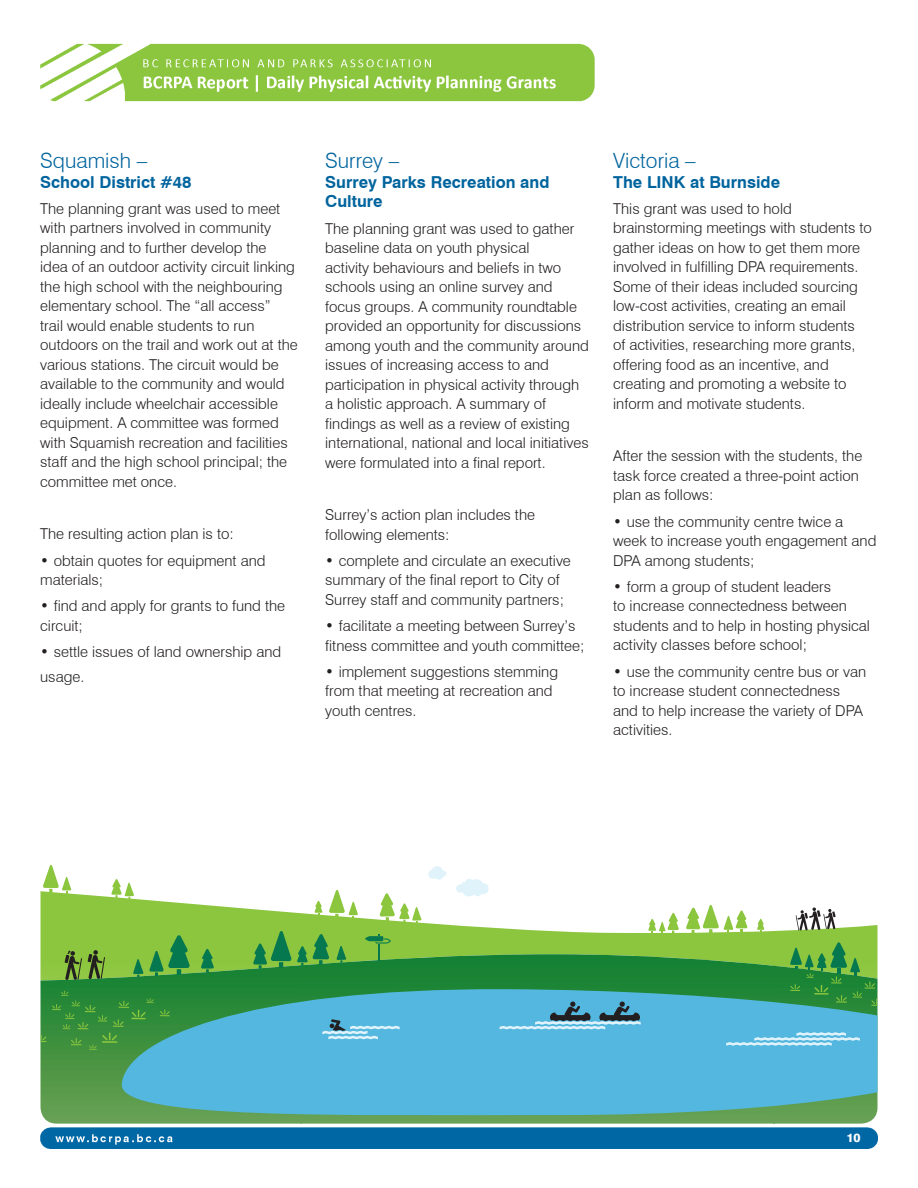
<style>
.page{position:relative;width:918px;height:1188px;background:#fff}
.page>*{position:absolute;margin:0;border:0;box-sizing:border-box;transform-origin:0 0}
.t1{font:300 21px "Swiss 721 BT";color:#00649e}
.t2{font:700 16.5px/19.8px "Swiss 721 BT";color:#00649e}
.t3{font:300 15px/19.5px "Swiss 721 BT";color:#231f20}
.t4{font:800 12px "Swiss 721 BT";color:#fff}
</style>
<div class="page">
<img style="left:40px;top:43px;width:838px;height:1106px">
<svg style="left:40px;top:891px;width:838px;height:64px"></svg>
<img style="left:302px;top:954px;width:473px;height:170px">
<img style="left:773px;top:966px;width:105px;height:158px">
<img style="left:40px;top:965px;width:262px;height:159px">
<svg style="left:456px;top:879px;width:33px;height:18px"></svg>
<svg style="left:428px;top:866px;width:19px;height:14px"></svg>
<svg style="left:40px;top:1035px;width:6px;height:7px"></svg>
<svg style="left:52px;top:991px;width:68px;height:59px;background:#368f3a"></svg>
<svg style="left:120px;top:988px;width:758px;height:131px;background:#50b0c2"></svg>
<svg style="left:88px;top:950px;width:17px;height:29px"></svg>
<svg style="left:65px;top:950px;width:17px;height:30px"></svg>
<hr style="left:796px;top:915px;width:3px;height:15px;background:#231f20">
<svg style="left:798px;top:907px;width:38px;height:23px"></svg>
<svg style="left:500px;top:1002px;width:141px;height:27px;background:#5fa4c1"></svg>
<svg style="left:726px;top:1032px;width:134px;height:14px;background:#86cce9"></svg>
<svg style="left:322px;top:1019px;width:78px;height:20px;background:#72bcda"></svg>
<svg style="left:365px;top:934px;width:26px;height:27px"></svg>
<svg style="left:337px;top:946px;width:9px;height:17px"></svg>
<svg style="left:297px;top:934px;width:32px;height:32px"></svg>
<svg style="left:253px;top:931px;width:38px;height:38px"></svg>
<svg style="left:133px;top:959px;width:10px;height:18px"></svg>
<svg style="left:149px;top:935px;width:41px;height:41px;background:#53a546"></svg>
<svg style="left:201px;top:949px;width:13px;height:23px"></svg>
<svg style="left:790px;top:942px;width:88px;height:64px;background:#489e3f"></svg>
<svg style="left:686px;top:905px;width:61px;height:29px"></svg>
<svg style="left:648px;top:913px;width:31px;height:21px"></svg>
<svg style="left:757px;top:919px;width:7px;height:14px"></svg>
<svg style="left:329px;top:890px;width:29px;height:29px"></svg>
<svg style="left:380px;top:893px;width:41px;height:30px"></svg>
<svg style="left:315px;top:901px;width:7px;height:15px"></svg>
<svg style="left:43px;top:865px;width:28px;height:29px"></svg>
<svg style="left:111px;top:879px;width:23px;height:20px"></svg>
<p class="t1" style="left:40px;top:148px;width:109px">Squamish –</p>
<p class="t2" style="left:40px;top:172px;width:153px">School District #48</p>
<p class="t3" style="left:40px;top:199px;width:259px">The planning grant was used to meet with partners involved in community planning and to further develop the idea of an outdoor activity circuit linking the high school with the neighbouring elementary school. The “all access”<br>trail would enable students to run outdoors on the trail and work out at the various stations. The circuit would be available to the community and would ideally include wheelchair accessible equipment. A committee was formed with Squamish recreation and facilities staff and the high school principal; the committee met once.</p>
<p class="t3" style="left:40px;top:524px;width:195px">The resulting action plan is to:</p>
<p class="t3" style="left:40px;top:550px;width:227px">• obtain quotes for equipment and materials;</p>
<p class="t3" style="left:40px;top:596px;width:246px">• find and apply for grants to fund the circuit;</p>
<p class="t3" style="left:40px;top:639px;width:242px;line-height:25.2px">• settle issues of land ownership and usage.</p>
<p class="t1" style="left:325px;top:148px;width:75px">Surrey –</p>
<p class="t2" style="left:325px;top:172px;width:226px">Surrey Parks Recreation and<br>Culture</p>
<p class="t3" style="left:325px;top:218px;width:265px">The planning grant was used to gather baseline data on youth physical<br>activity behaviours and beliefs in two schools using an online survey and focus groups. A community roundtable provided an opportunity for discussions among youth and the community around issues of increasing access to and participation in physical activity through a holistic approach. A summary of findings as well as a review of existing international, national and local initiatives were formulated into a final report.</p>
<p class="t3" style="left:325px;top:505px;width:211px">Surrey’s action plan includes the following elements:</p>
<p class="t3" style="left:325px;top:551px;width:247px">• complete and circulate an executive summary of the final report to City of<br>Surrey staff and community partners;</p>
<p class="t3" style="left:325px;top:616px;width:261px">• facilitate a meeting between Surrey’s fitness committee and youth committee;</p>
<p class="t3" style="left:325px;top:662px;width:234px">• implement suggestions stemming from that meeting at recreation and youth centres.</p>
<p class="t1" style="left:613px;top:148px;width:84px">Victoria –</p>
<p class="t2" style="left:613px;top:172px;width:168px">The LINK at Burnside</p>
<p class="t3" style="left:613px;top:199px;width:260px">This grant was used to hold brainstorming meetings with students to gather ideas on how to get them more involved in fulfilling DPA requirements.<br>Some of their ideas included sourcing low-cost activities, creating an email distribution service to inform students<br>of activities, researching more grants, offering food as an incentive, and creating and promoting a website to inform and motivate students.</p>
<p class="t3" style="left:613px;top:446px;width:251px">After the session with the students, the task force created a three-point action plan as follows:</p>
<p class="t3" style="left:613px;top:511px;width:265px">• use the community centre twice a week to increase youth engagement and<br>DPA among students;</p>
<p class="t3" style="left:613px;top:577px;width:258px">• form a group of student leaders<br>to increase connectedness between students and to help in hosting physical activity classes before school;</p>
<p class="t3" style="left:613px;top:661px;width:255px">• use the community centre bus or van to increase student connectedness and to help increase the variety of DPA activities.</p>
<p class="t4" style="left:847px;top:1131px;width:16px">10</p>
</div>
